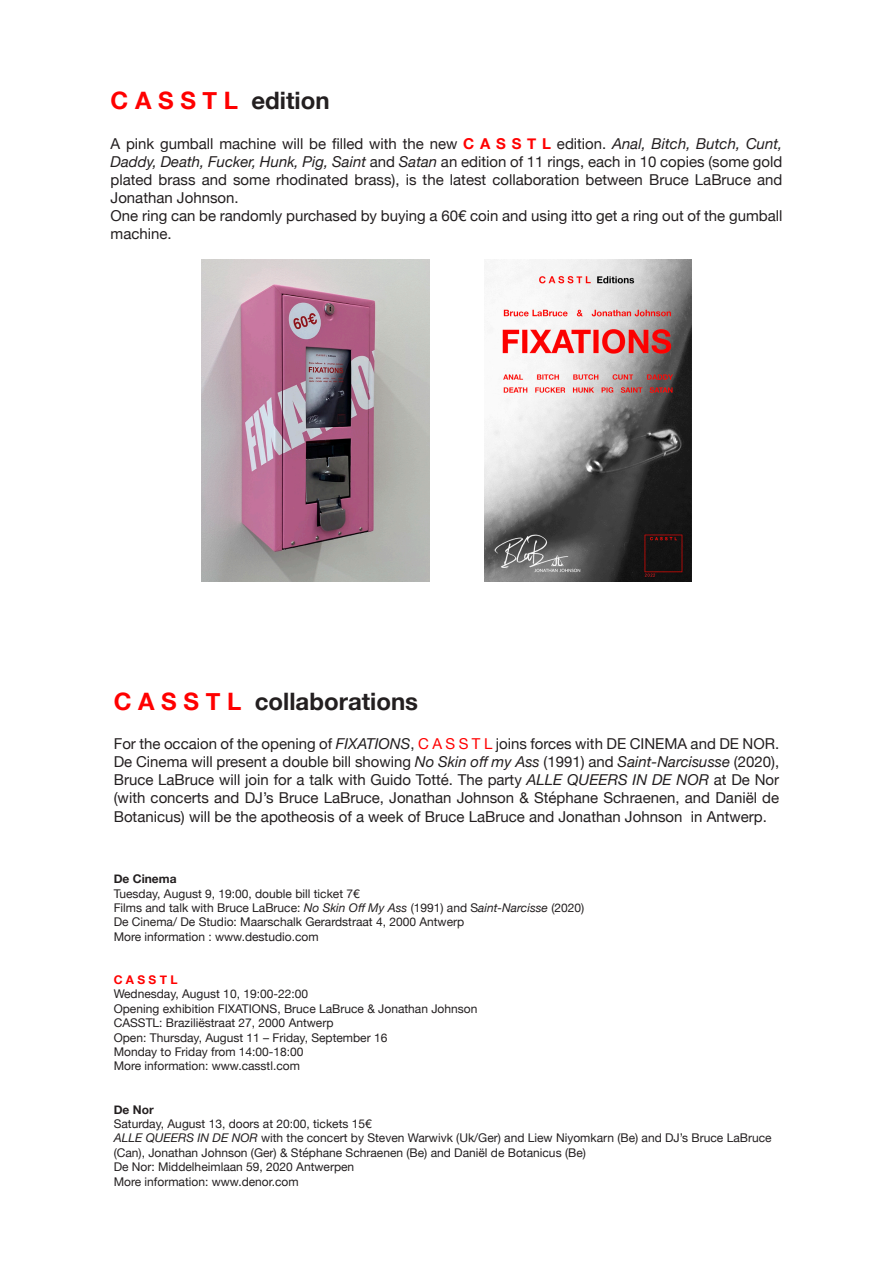
<style>
.page{position:relative;width:893px;height:1263px;background:#fff}
.page>*{position:absolute;margin:0;border:0;box-sizing:border-box;transform-origin:0 0}
.t1{font:700 24px "Helvetica Neue";color:#231f20}
.t2{font:15px/18px "Helvetica Neue";color:#231f20;text-align:justify}
.t3{font:12px/14.4px "Helvetica Neue";color:#231f20}
.t4{font:700 12px "Helvetica Neue";color:#231f20}
.t5{font:700 12px "Helvetica Neue";color:#f00}
.s1{color:#f00}
.s2{font-weight:700;color:#f00}
.s3{font-style:italic}
</style>
<div class="page">
<img style="left:485px;top:259px;width:206px;height:323px">
<img style="left:202px;top:259px;width:227px;height:323px">
<p class="t1" style="left:111px;top:82px;width:221px"><span class="s1">C A S S T L</span> edition</p>
<p class="t2" style="left:111px;top:136px;width:673px">A pink gumball machine will be filled with the new <span class="s2">C A S S T L</span> edition. <span class="s3">Anal, Bitch, Butch, Cunt, Daddy, Death, Fucker, Hunk, Pig, Saint</span> and <span class="s3">Satan</span> an edition of 11 rings, each in 10 copies (some gold plated brass and some rhodinated brass), is the latest collaboration between Bruce LaBruce and Jonathan Johnson.</p>
<p class="t2" style="left:111px;top:208px;width:673px">One ring can be randomly purchased by buying a 60€ coin and using itto get a ring out of the gumball machine.</p>
<p class="t1" style="left:114px;top:682px;width:306px"><span class="s1">C A S S T L</span> collaborations</p>
<p class="t2" style="left:114px;top:735px;width:667px">For the occaion of the opening of <span class="s3">FIXATIONS</span>, <span class="s1">C A S S T L</span> joins forces with DE CINEMA and DE NOR.</p>
<p class="t2" style="left:114px;top:753px;width:667px">De Cinema will present a double bill showing <span class="s3">No Skin off my Ass</span> (1991) and <span class="s3">Saint-Narcisusse</span> (2020), Bruce LaBruce will join for a talk with Guido Totté. The party <span class="s3">ALLE QUEERS IN DE NOR</span> at De Nor (with concerts and DJ’s Bruce LaBruce, Jonathan Johnson &amp; Stéphane Schraenen, and Daniël de</p>
<p class="t2" style="left:114px;top:809px;width:655px">Botanicus) will be the apotheosis of a week of Bruce LaBruce and Jonathan Johnson in Antwerp.</p>
<p class="t4" style="left:114px;top:869px;width:64px">De Cinema</p>
<p class="t3" style="left:114px;top:887px;width:248px">Tuesday, August 9, 19:00, double bill ticket 7€</p>
<p class="t3" style="left:114px;top:901px;width:472px">Films and talk with Bruce LaBruce: <span class="s3">No Skin Off My Ass</span> (1991) and S<span class="s3">aint-Narcisse</span> (2020)</p>
<p class="t3" style="left:114px;top:915px;width:352px">De Cinema/ De Studio: Maarschalk Gerardstraat 4, 2000 Antwerp</p>
<p class="t3" style="left:114px;top:930px;width:206px">More information : www.destudio.com</p>
<p class="t5" style="left:114px;top:970px;width:65px">C A S S T L</p>
<p class="t3" style="left:114px;top:987px;width:196px">Wednesday, August 10, 19:00-22:00</p>
<p class="t3" style="left:114px;top:1002px;width:365px">Opening exhibition FIXATIONS, Bruce LaBruce &amp; Jonathan Johnson</p>
<p class="t3" style="left:114px;top:1016px;width:221px">CASSTL: Braziliëstraat 27, 2000 Antwerp</p>
<p class="t3" style="left:114px;top:1031px;width:275px">Open: Thursday, August 11 – Friday, September 16</p>
<p class="t3" style="left:114px;top:1045px;width:191px">Monday to Friday from 14:00-18:00</p>
<p class="t3" style="left:114px;top:1059px;width:188px">More information: www.casstl.com</p>
<p class="t4" style="left:114px;top:1100px;width:42px">De Nor</p>
<p class="t3" style="left:114px;top:1117px;width:260px">Saturday, August 13, doors at 20:00, tickets 15€</p>
<p class="t3" style="left:114px;top:1131px;width:659px"><span class="s3">ALLE QUEERS IN DE NOR</span> with the concert by Steven Warwivk (Uk/Ger) and Liew Niyomkarn (Be) and DJ’s Bruce LaBruce (Can), Jonathan Johnson (Ger) &amp; Stéphane Schraenen (Be) and Daniël de Botanicus (Be)</p>
<p class="t3" style="left:114px;top:1160px;width:242px">De Nor: Middelheimlaan 59, 2020 Antwerpen</p>
<p class="t3" style="left:114px;top:1175px;width:186px">More information: www.denor.com</p>
</div>
